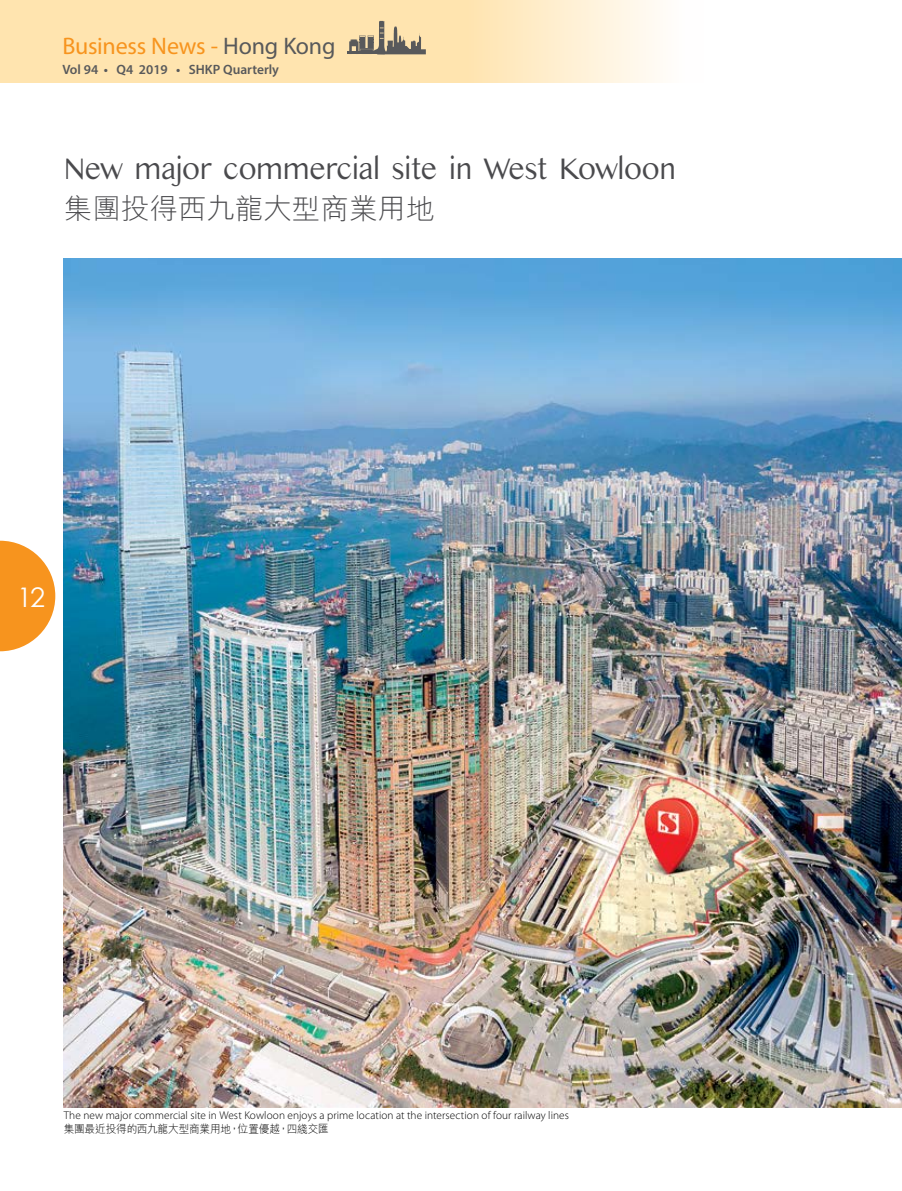
<style>
.page{position:relative;width:902px;height:1191px;background:#fff}
.page>*{position:absolute;margin:0;border:0;box-sizing:border-box;transform-origin:0 0}
.t1{font:31.5px "Kannada MN";letter-spacing:-.06em;color:#4a4a4d;scale:.96 1}
.t2{font:300 28.5px "M Hei HK";color:#4a4a4d}
.t3{font:27px "Century Gothic";color:#fff}
.t4{font:24px "Myriad Pro";letter-spacing:-.01em;color:#f7941e}
.t5{font:600 13.5px "Myriad Pro";color:#58595b}
.t6{font:300 11.25px "Myriad Pro";letter-spacing:.01em;color:#000}
.t7{font:300 11.25px "M Hei HK";letter-spacing:-.025em;color:#000;scale:.95 1}
.s1{color:#58595b}
</style>
<div class="page">
<img style="left:64px;top:258px;width:837px;height:849px">
<svg style="left:0;top:0;width:660px;height:83px;background:#fee7b9"></svg>
<svg style="left:0;top:541px;width:55px;height:110px"></svg>
<hr style="left:347px;top:52px;width:37px;height:2px;background:#58595b">
<svg style="left:349px;top:21px;width:77px;height:33px;background:#bbab8d"></svg>
<h3 class="t4" style="left:62px;top:31px;width:274px">Business News - <span class="s1">Hong Kong</span></h3>
<p class="t5" style="left:62px;top:61px;width:218px">Vol 94 • Q4 2019 • SHKP Quarterly</p>
<h1 class="t1" style="left:64px;top:150px;width:639px">New major commercial site in West Kowloon</h1>
<h2 class="t2" style="left:64px;top:194px;width:372px">集團投得西九龍大型商業用地</h2>
<h3 class="t3" style="left:17px;top:581px;width:29px">12</h3>
<p class="t6" style="left:64px;top:1108px;width:506px">The new major commercial site in West Kowloon enjoys a prime location at the intersection of four railway lines</p>
<p class="t7" style="left:64px;top:1122px;width:280px">集團最近投得的西九龍大型商業用地，位置優越，四綫交匯</p>
</div>
